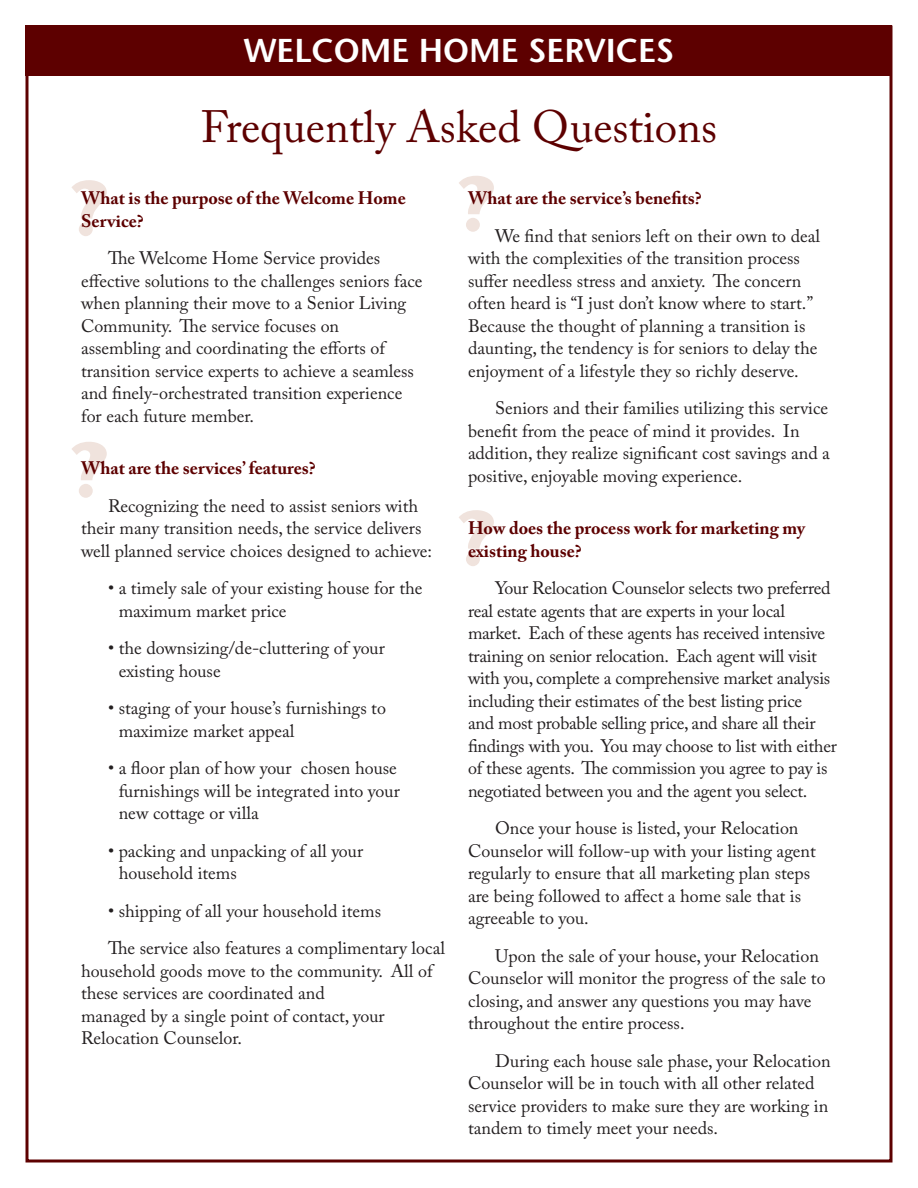
<style>
.page{position:relative;width:918px;height:1188px;background:#fff}
.page>*{position:absolute;margin:0;border:0;box-sizing:border-box;transform-origin:0 0}
.t1{font:700 75px "Stone Sans";color:#f0e3dd}
.t2{font:45px "Adobe Caslon Pro";color:#5d0000}
.t3{font:600 33px "Stone Sans";color:#fff}
.List_Paragraph{font:18px/22.5px "Adobe Caslon Pro";color:#231f20}
.t4{font:700 18px/22.5px "Adobe Caslon Pro";color:#5d0000}
</style>
<div class="page">
<div style="left:26px;top:26px;width:866px;height:50px;background:#5d0000"></div>
<p class="t3" style="left:244px;top:31px;width:432px">WELCOME HOME SERVICES</p>
<p class="t2" style="left:201px;top:100px;width:518px">Frequently Asked Questions</p>
<p class="t1" style="left:68px;top:164px;width:45px">?</p>
<p class="t4" style="left:81px;top:187px;width:326px">What is the purpose of the Welcome Home<br>Service?</p>
<p class="List_Paragraph" style="left:81px;top:247px;width:343px;text-indent:27px">The Welcome Home Service provides effective solutions to the challenges seniors face when planning their move to a Senior Living Community. The service focuses on assembling and coordinating the efforts of transition service experts to achieve a seamless and finely-orchestrated transition experience for each future member.</p>
<p class="t4" style="left:81px;top:457px;width:236px">What are the services’ features?</p>
<p class="List_Paragraph" style="left:81px;top:494px;width:353px;text-indent:27px">Recognizing the need to assist seniors with their many transition needs, the service delivers well planned service choices designed to achieve:</p>
<p class="List_Paragraph" style="left:119px;top:577px;width:305px;text-indent:-11px">• a timely sale of your existing house for the maximum market price</p>
<p class="List_Paragraph" style="left:119px;top:637px;width:268px;text-indent:-11px">• the downsizing/de-cluttering of your existing house</p>
<p class="List_Paragraph" style="left:119px;top:697px;width:269px;text-indent:-11px">• staging of your house’s furnishings to maximize market appeal</p>
<p class="List_Paragraph" style="left:119px;top:757px;width:283px;text-indent:-11px">• a floor plan of how your chosen house furnishings will be integrated into your new cottage or villa</p>
<p class="List_Paragraph" style="left:119px;top:839px;width:246px;text-indent:-11px">• packing and unpacking of all your household items</p>
<p class="List_Paragraph" style="left:108px;top:899px;width:275px">• shipping of all your household items</p>
<p class="List_Paragraph" style="left:81px;top:937px;width:366px;text-indent:27px">The service also features a complimentary local household goods move to the community. All of these services are coordinated and<br>managed by a single point of contact, your Relocation Counselor.</p>
<p class="t1" style="left:68px;top:426px;width:45px">?</p>
<p class="t1" style="left:455px;top:160px;width:45px">?</p>
<p class="t4" style="left:468px;top:187px;width:235px">What are the service’s benefits?</p>
<p class="List_Paragraph" style="left:468px;top:224px;width:354px;text-indent:27px">We find that seniors left on their own to deal with the complexities of the transition process suffer needless stress and anxiety. The concern often heard is “I just don’t know where to start.” Because the thought of planning a transition is daunting, the tendency is for seniors to delay the enjoyment of a lifestyle they so richly deserve.</p>
<p class="List_Paragraph" style="left:468px;top:397px;width:363px;text-indent:27px">Seniors and their families utilizing this service benefit from the peace of mind it provides. In addition, they realize significant cost savings and a positive, enjoyable moving experience.</p>
<p class="t4" style="left:468px;top:517px;width:339px">How does the process work for marketing my existing house?</p>
<p class="List_Paragraph" style="left:468px;top:577px;width:370px;text-indent:27px">Your Relocation Counselor selects two preferred real estate agents that are experts in your local market. Each of these agents has received intensive training on senior relocation. Each agent will visit with you, complete a comprehensive market analysis including their estimates of the best listing price<br>and most probable selling price, and share all their findings with you. You may choose to list with either of these agents. The commission you agree to pay is negotiated between you and the agent you select.</p>
<p class="List_Paragraph" style="left:468px;top:817px;width:349px;text-indent:27px">Once your house is listed, your Relocation Counselor will follow-up with your listing agent regularly to ensure that all marketing plan steps are being followed to affect a home sale that is agreeable to you.</p>
<p class="List_Paragraph" style="left:468px;top:944px;width:359px;text-indent:27px">Upon the sale of your house, your Relocation Counselor will monitor the progress of the sale to closing, and answer any questions you may have throughout the entire process.</p>
<p class="List_Paragraph" style="left:468px;top:1049px;width:364px;text-indent:27px">During each house sale phase, your Relocation Counselor will be in touch with all other related service providers to make sure they are working in tandem to timely meet your needs.</p>
<p class="t1" style="left:455px;top:494px;width:45px">?</p>
</div>
